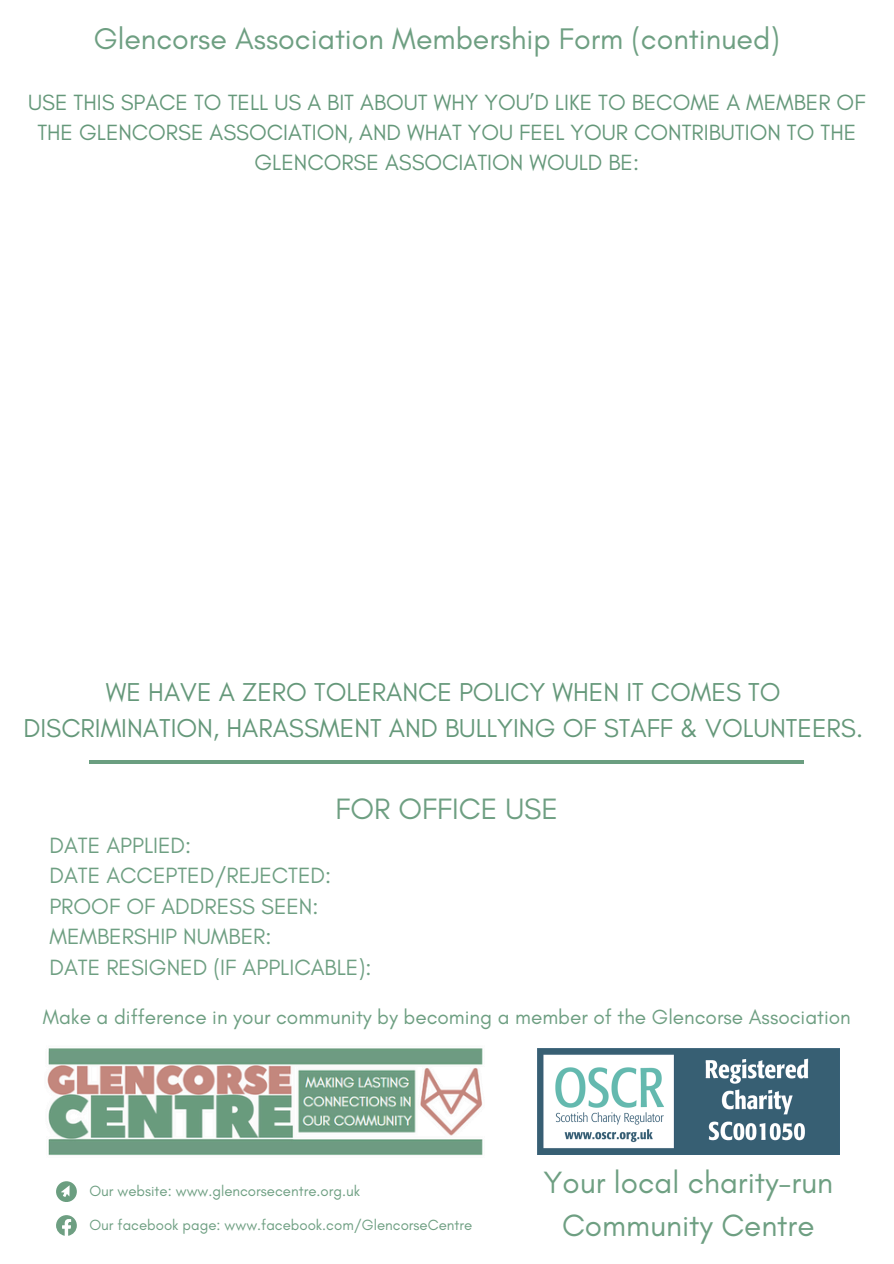
<style>
.page{position:relative;width:894px;height:1264px;background:#fff}
.page>*{position:absolute;margin:0;border:0;box-sizing:border-box;transform-origin:0 0}
.t1{font:31.35px/43.7px "Glacial Indifference";color:#6e9f82;text-align:center}
.t2{font:30.3px "Glacial Indifference";color:#6e9f82}
.t3{font:30px "Glacial Indifference";color:#6e9f82}
.t4{font:26.25px/36px "Glacial Indifference";color:#65987a;text-align:center}
.t5{font:22.5px/30.3px "Glacial Indifference";color:#6e9f82}
.t6{font:22.35px/30.3px "Glacial Indifference";color:#65987a;text-align:center}
.t7{font:20.7px "Glacial Indifference";color:#6e9f82}
.t8{font:15px "Glacial Indifference";color:#6e9f82}
</style>
<div class="page">
<svg style="left:56px;top:1215px;width:20px;height:20px"></svg>
<svg style="left:56px;top:1181px;width:20px;height:20px"></svg>
<img style="left:537px;top:1048px;width:302px;height:106px">
<img style="left:47px;top:1048px;width:436px;height:107px">
<hr style="left:89px;top:760px;width:715px;height:3px;background:#6b9e80">
<h3 class="t2" style="left:94px;top:20px;width:687px">Glencorse Association Membership Form (continued)</h3>
<h1 class="t6" style="left:28px;top:87px;width:838px">USE THIS SPACE TO TELL US A BIT ABOUT WHY YOU’D LIKE TO BECOME A MEMBER OF<br>THE GLENCORSE ASSOCIATION, AND WHAT YOU FEEL YOUR CONTRIBUTION TO THE<br>GLENCORSE ASSOCIATION WOULD BE:</h1>
<p class="t4" style="left:23px;top:673px;width:840px">WE HAVE A ZERO TOLERANCE POLICY WHEN IT COMES TO<br>DISCRIMINATION, HARASSMENT AND BULLYING OF STAFF &amp; VOLUNTEERS.</p>
<p class="t3" style="left:335px;top:790px;width:224px">FOR OFFICE USE</p>
<p class="t5" style="left:49px;top:830px;width:323px">DATE APPLIED:<br>DATE ACCEPTED/REJECTED:<br>PROOF OF ADDRESS SEEN:<br>MEMBERSHIP NUMBER:<br>DATE RESIGNED (IF APPLICABLE):</p>
<h4 class="t7" style="left:43px;top:1003px;width:809px">Make a difference in your community by becoming a member of the Glencorse Association</h4>
<p class="t8" style="left:89px;top:1181px;width:272px">Our website: www.glencorsecentre.org.uk</p>
<h3 class="t8" style="left:89px;top:1215px;width:384px">Our facebook page: www.facebook.com/GlencorseCentre</h3>
<h2 class="t1" style="left:543px;top:1159px;width:291px">Your local charity-run<br>Community Centre</h2>
</div>
